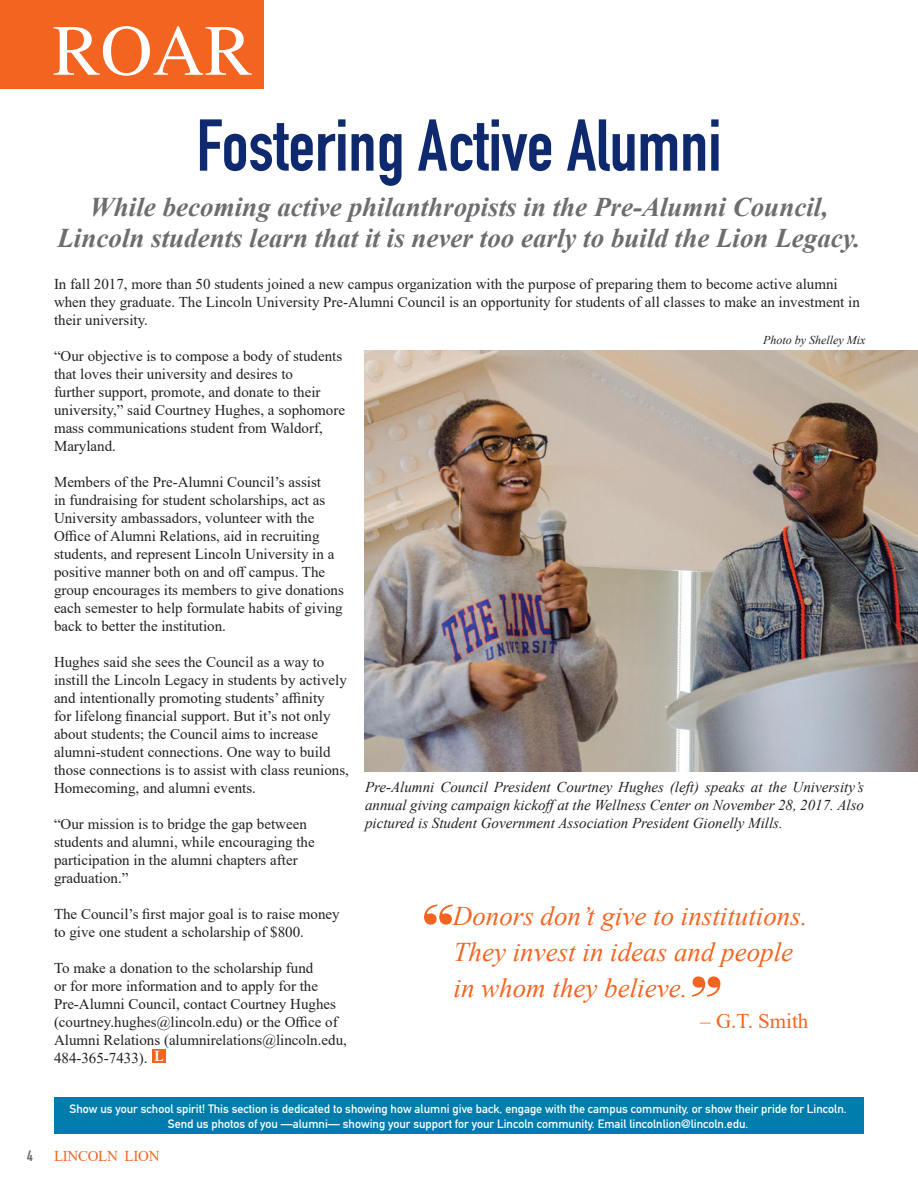
<style>
.page{position:relative;width:918px;height:1188px;background:#fff}
.page>*{position:absolute;margin:0;border:0;box-sizing:border-box;transform-origin:0 0}
.t1{font:72px "DIN Engschrift";color:#0f296e}
.t2{font:72px "Times";color:#fff}
.t3{font:italic 700 27px/31.5px "Times New Roman";color:#6c6d70;text-align:center}
.t4{font:italic 27px/36px "Times New Roman";color:#f36421}
.t5{font:21px "Times New Roman";color:#f36421}
.t6{font:15px/18px "Times New Roman";color:#231f20}
.t7{font:italic 15px/18px "Times New Roman";color:#231f20;text-align:justify}
.t8{font:15px "Times New Roman";letter-spacing:-.02em;color:#f36421}
.t9{font:600 15px "Times";color:#fff}
.t10{font:15px "DIN Engschrift";color:#6c6d70}
.t11{font:12px/15px "DIN Mittelschrift";color:#fff;text-align:center}
.t12{font:italic 12px "Times New Roman";color:#231f20}
.s1{font-family:"Poster Bodoni BT";font-size:54px}
</style>
<div class="page">
<div style="left:54px;top:1097px;width:810px;height:37px;background:#007dad"></div>
<div style="left:0;top:0;width:264px;height:88px;background:#f36421"></div>
<div style="left:152px;top:1050px;width:14px;height:13px;background:#f36421"></div>
<img style="left:365px;top:350px;width:553px;height:421px">
<h1 class="t2" style="left:52px;top:10px;width:202px">ROAR</h1>
<h1 class="t1" style="left:196px;top:103px;width:527px">Fostering Active Alumni</h1>
<h2 class="t3" style="left:57px;top:190px;width:805px">While becoming active philanthropists in the Pre-Alumni Council,<br>Lincoln students learn that it is never too early to build the Lion Legacy.</h2>
<p class="t6" style="left:54px;top:275px;width:807px">In fall 2017, more than 50 students joined a new campus organization with the purpose of preparing them to become active alumni when they graduate. The Lincoln University Pre-Alumni Council is an opportunity for students of all classes to make an investment in their university.</p>
<p class="t6" style="left:54px;top:347px;width:293px">“Our objective is to compose a body of students that loves their university and desires to<br>further support, promote, and donate to their university,” said Courtney Hughes, a sophomore mass communications student from Waldorf, Maryland.</p>
<p class="t6" style="left:54px;top:473px;width:291px">Members of the Pre-Alumni Council’s assist<br>in fundraising for student scholarships, act as University ambassadors, volunteer with the Office of Alumni Relations, aid in recruiting students, and represent Lincoln University in a positive manner both on and off campus. The group encourages its members to give donations each semester to help formulate habits of giving back to better the institution.</p>
<p class="t6" style="left:54px;top:653px;width:296px">Hughes said she sees the Council as a way to instill the Lincoln Legacy in students by actively and intentionally promoting students’ affinity<br>for lifelong financial support. But it’s not only about students; the Council aims to increase alumni-student connections. One way to build those connections is to assist with class reunions, Homecoming, and alumni events.</p>
<p class="t6" style="left:54px;top:815px;width:262px">“Our mission is to bridge the gap between students and alumni, while encouraging the participation in the alumni chapters after graduation.”</p>
<p class="t6" style="left:54px;top:905px;width:287px">The Council’s first major goal is to raise money to give one student a scholarship of $800.</p>
<p class="t6" style="left:54px;top:959px;width:294px">To make a donation to the scholarship fund<br>or for more information and to apply for the Pre-Alumni Council, contact Courtney Hughes (courtney.hughes@lincoln.edu) or the Office of Alumni Relations (alumnirelations@lincoln.edu, 484-365-7433).</p>
<p class="t11" style="left:70px;top:1101px;width:779px">Show us your school spirit! This section is dedicated to showing how alumni give back, engage with the campus community, or show their pride for Lincoln.<br>Send us photos of you —alumni— showing your support for your Lincoln community. Email lincolnlion@lincoln.edu.</p>
<p class="t12" style="left:763px;top:331px;width:104px">Photo by Shelley Mix</p>
<p class="t7" style="left:365px;top:777px;width:500px">Pre-Alumni Council President Courtney Hughes (left) speaks at the University’s annual giving campaign kickoffat the Wellness Center on November 28, 2017. Also pictured is Student Government Association President Gionelly Mills.</p>
<h2 class="t4" style="left:454px;top:897px;width:356px;text-indent:-34px"><span class="s1">“</span>Donors don’t give to institutions.<br>They invest in ideas and people in whom they believe.<span class="s1">”</span></h2>
<h3 class="t5" style="left:700px;top:1006px;width:110px">– G.T. Smith</h3>
<p class="t9" style="left:154px;top:1047px;width:11px">L</p>
<p class="t10" style="left:27px;top:1147px;width:7px">4</p>
<p class="t8" style="left:54px;top:1145px;width:107px">LINCOLN LION</p>
</div>
